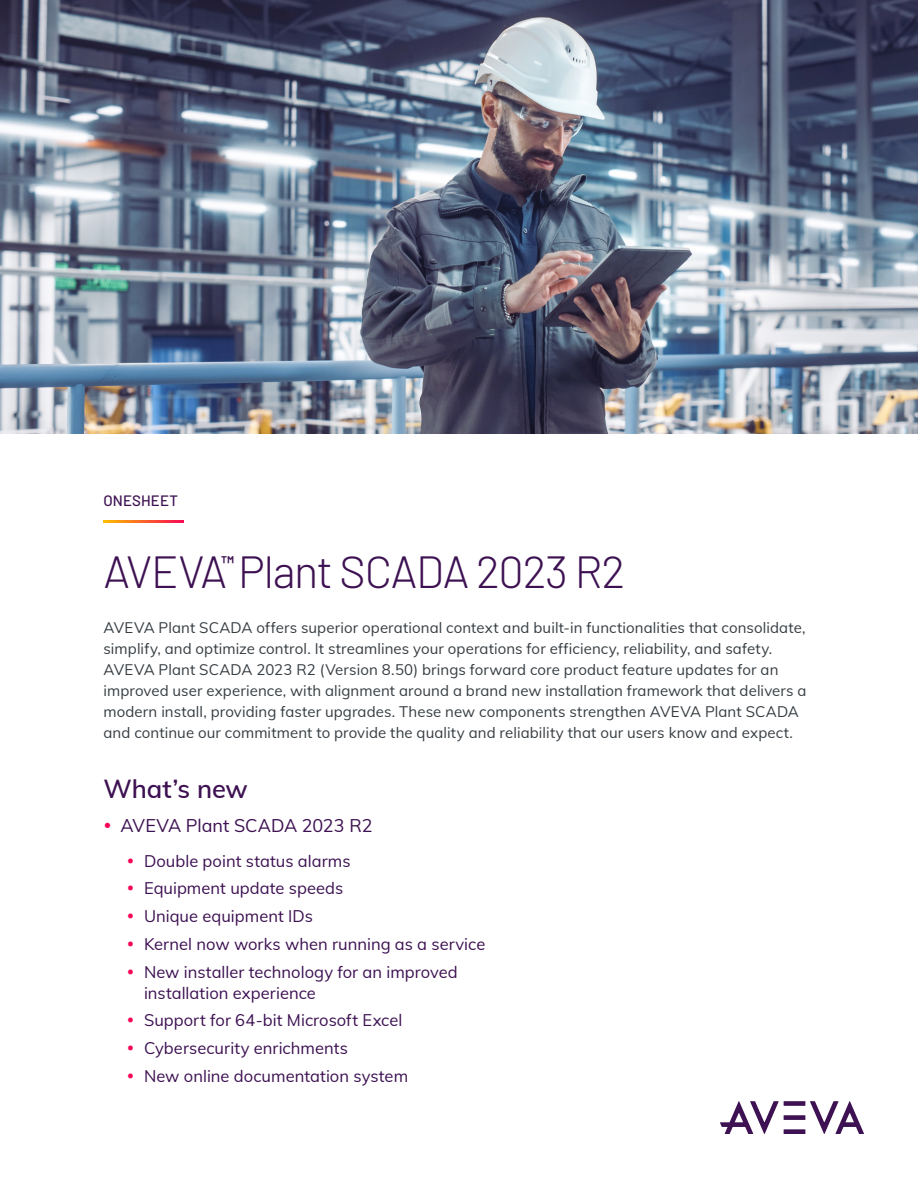
<style>
.page{position:relative;width:918px;height:1188px;background:#fff}
.page>*{position:absolute;margin:0;border:0;box-sizing:border-box;transform-origin:0 0}
.H1_Doc_Title{font:300 45px "Barlow";letter-spacing:-.025em;color:#3d1152}
.S1_Subheadlines{font:600 25.5px "Muli";letter-spacing:-.005em;color:#3d1152}
.H1_Doc_Title-2{font:600 19.65px "Barlow";color:#3d1152}
.t1{font:18px "Muli";color:#3d1152}
.t2{font:16.5px/21px "Muli";color:#3d1152}
.Body_Copy{font:15px/21px "Muli";letter-spacing:.005em;color:#363d42}
.Doc_Content_Type{font:500 15px "Barlow";letter-spacing:.01em;color:#3d1152}
</style>
<div class="page">
<img style="left:0;top:0;width:918px;height:433px">
<div style="left:784px;top:1129px;width:21px;height:5px;background:#3d1152"></div>
<div style="left:784px;top:1115px;width:21px;height:5px;background:#3d1152"></div>
<div style="left:784px;top:1101px;width:21px;height:5px;background:#3d1152"></div>
<svg style="left:720px;top:1101px;width:59px;height:33px"></svg>
<svg style="left:810px;top:1101px;width:54px;height:33px"></svg>
<svg style="left:104px;top:521px;width:80px;height:1px"></svg>
<p class="Doc_Content_Type" style="left:104px;top:489px;width:76px">ONESHEET</p>
<p class="H1_Doc_Title" style="left:104px;top:539px;width:524px">AVEVA Plant SCADA 2023 R2</p>
<p class="H1_Doc_Title-2" style="left:221px;top:548px;width:15px">™</p>
<p class="Body_Copy" style="left:104px;top:616px;width:705px">AVEVA Plant SCADA offers superior operational context and built-in functionalities that consolidate, simplify, and optimize control. It streamlines your operations for efficiency, reliability, and safety.<br>AVEVA Plant SCADA 2023 R2 (Version 8.50) brings forward core product feature updates for an improved user experience, with alignment around a brand new installation framework that delivers a modern install, providing faster upgrades. These new components strengthen AVEVA Plant SCADA and continue our commitment to provide the quality and reliability that our users know and expect.</p>
<p class="S1_Subheadlines" style="left:104px;top:771px;width:146px">What’s new</p>
<p class="t1" style="left:121px;top:813px;width:254px">AVEVA Plant SCADA 2023 R2</p>
<p class="t2" style="left:144px;top:849px;width:208px">Double point status alarms</p>
<p class="t2" style="left:144px;top:877px;width:201px">Equipment update speeds</p>
<p class="t2" style="left:144px;top:905px;width:171px">Unique equipment IDs</p>
<p class="t2" style="left:144px;top:933px;width:343px">Kernel now works when running as a service</p>
<p class="t2" style="left:144px;top:960px;width:315px">New installer technology for an improved installation experience</p>
<p class="t2" style="left:144px;top:1009px;width:260px">Support for 64-bit Microsoft Excel</p>
<p class="t2" style="left:144px;top:1037px;width:206px">Cybersecurity enrichments</p>
<p class="t2" style="left:144px;top:1065px;width:266px">New online documentation system</p>
</div>
